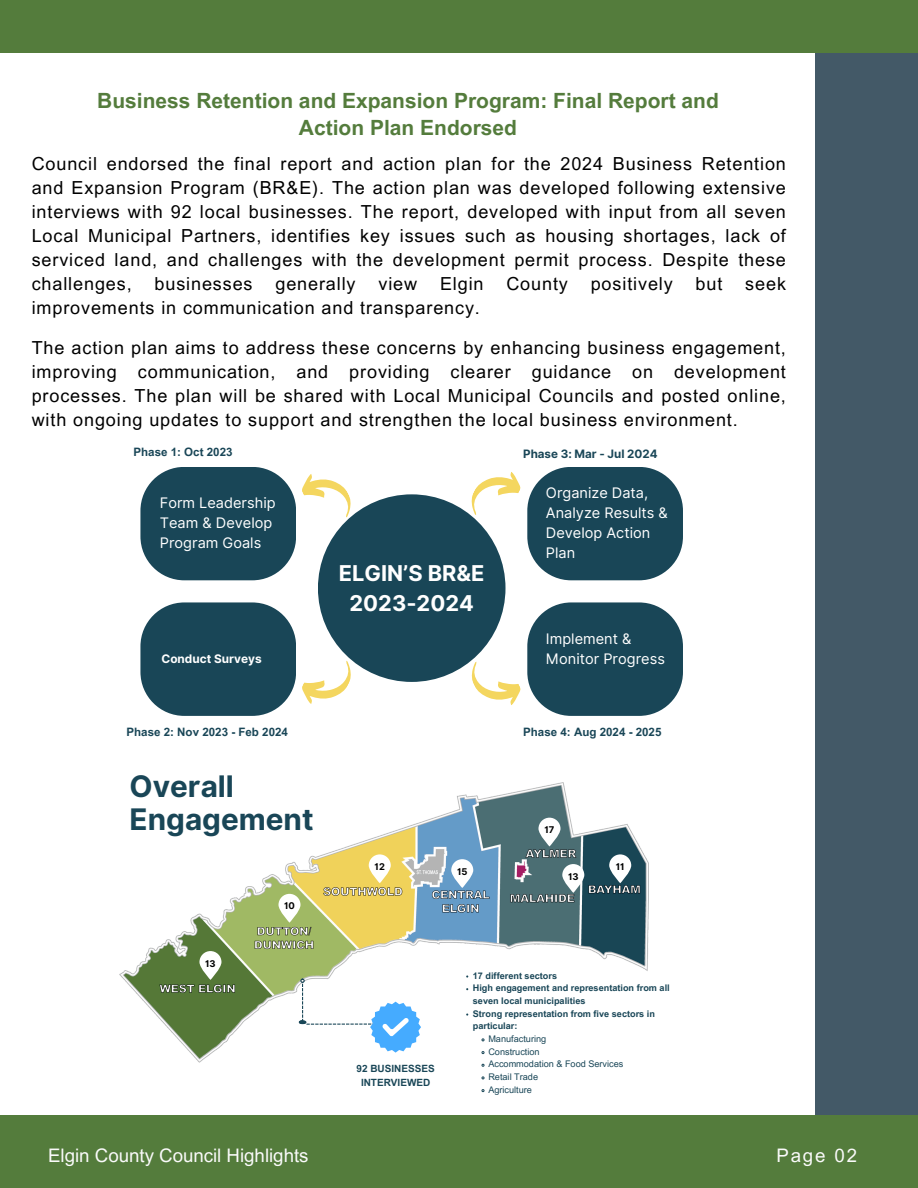
<style>
.page{position:relative;width:918px;height:1188px;background:#fff}
.page>*{position:absolute;margin:0;border:0;box-sizing:border-box;transform-origin:0 0}
.t1{font:700 29.7px/32.5px "Inter";color:#194657}
.t2{font:700 21.75px/30.5px "Inter";color:#fff;text-align:center}
.t3{font:700 21px/27px "Arial MT Pro";color:#547c3c;text-align:center}
.t4{font:18.75px "Arial MT Pro";color:#fafafa}
.t5{font:18px/24px "Arial MT Pro";letter-spacing:.05em;color:#000;text-align:justify}
.t6{font:14.55px/20.1px "Inter";color:#fff}
.t7{font:700 11.85px "Inter";color:#fff}
.t8{font:700 11.55px "Arial MT Pro";color:#194657}
.t9{font:700 11.55px "Inter";color:#194657}
.t10{font:700 10.05px/14px "Arial MT Pro";color:#194657;text-align:center}
.t11{font:700 9.3px "Inter";color:#000}
.t12{font:700 9.15px/12.8px "Arial MT Pro";color:#194657}
.t13{font:9.15px "Arial MT Pro";color:#194657}
</style>
<div class="page">
<div style="left:815px;top:0;width:103px;height:1149px;background:#435967"></div>
<div style="left:0;top:1115px;width:918px;height:73px;background:#547c3c"></div>
<div style="left:0;top:0;width:918px;height:53px;background:#547c3c"></div>
<svg style="left:471px;top:472px;width:50px;height:43px"></svg>
<div style="left:318px;top:494px;width:188px;height:188px;background:#194657;border-radius:50%"></div>
<div style="left:140px;top:602px;width:156px;height:114px;background:#194657;border-radius:44px"></div>
<div style="left:140px;top:467px;width:156px;height:113px;background:#194657;border-radius:44px"></div>
<div style="left:527px;top:602px;width:156px;height:114px;background:#194657;border-radius:44px"></div>
<div style="left:527px;top:467px;width:156px;height:113px;background:#194657;border-radius:44px"></div>
<svg style="left:302px;top:474px;width:55px;height:56px"></svg>
<svg style="left:465px;top:649px;width:56px;height:56px"></svg>
<svg style="left:302px;top:648px;width:56px;height:56px"></svg>
<img style="left:119px;top:782px;width:529px;height:281px">
<svg style="left:609px;top:854px;width:22px;height:29px"></svg>
<svg style="left:538px;top:818px;width:23px;height:28px"></svg>
<svg style="left:562px;top:864px;width:22px;height:29px"></svg>
<svg style="left:451px;top:859px;width:22px;height:29px"></svg>
<svg style="left:369px;top:854px;width:22px;height:29px"></svg>
<svg style="left:278px;top:894px;width:23px;height:29px"></svg>
<svg style="left:199px;top:951px;width:22px;height:29px"></svg>
<svg style="left:299px;top:979px;width:122px;height:74px"></svg>
<h6 class="t3" style="left:97px;top:89px;width:623px">Business Retention and Expansion Program: Final Report and<br>Action Plan Endorsed</h6>
<h3 class="t5" style="left:32px;top:154px;width:756px">Council endorsed the final report and action plan for the 2024 Business Retention and Expansion Program (BR&amp;E). The action plan was developed following extensive interviews with 92 local businesses. The report, developed with input from all seven Local Municipal Partners, identifies key issues such as housing shortages, lack of serviced land, and challenges with the development permit process. Despite these challenges,</h3>
<h3 class="t5" style="left:155px;top:274px;width:100px">businesses</h3>
<h3 class="t5" style="left:275px;top:274px;width:82px">generally</h3>
<h3 class="t5" style="left:378px;top:274px;width:40px">view</h3>
<h3 class="t5" style="left:440px;top:274px;width:45px">Elgin</h3>
<h3 class="t5" style="left:506px;top:274px;width:63px">County</h3>
<h3 class="t5" style="left:591px;top:274px;width:84px">positively</h3>
<h3 class="t5" style="left:696px;top:274px;width:28px">but</h3>
<h3 class="t5" style="left:745px;top:274px;width:42px">seek</h3>
<h3 class="t5" style="left:32px;top:298px;width:450px">improvements in communication and transparency.</h3>
<h4 class="t5" style="left:32px;top:338px;width:756px">The action plan aims to address these concerns by enhancing business engagement, improving communication, and providing clearer guidance on development processes. The plan will be shared with Local Municipal Councils and posted online, with ongoing updates to support and strengthen the local business environment.</h4>
<p class="t8" style="left:133px;top:447px;width:101px">Phase 1: Oct 2023</p>
<h2 class="t6" style="left:160px;top:493px;width:117px">Form Leadership<br>Team &amp; Develop<br>Program Goals</h2>
<h6 class="t7" style="left:162px;top:651px;width:102px">Conduct Surveys</h6>
<p class="t8" style="left:126px;top:728px;width:163px">Phase 2: Nov 2023 - Feb 2024</p>
<h6 class="t1" style="left:130px;top:770px;width:186px">Overall<br>Engagement</h6>
<p class="t11" style="left:205px;top:958px;width:12px">13</p>
<p class="t11" style="left:284px;top:900px;width:12px">10</p>
<h5 class="t9" style="left:523px;top:447px;width:136px">Phase 3: Mar - Jul 2024</h5>
<h5 class="t2" style="left:339px;top:558px;width:147px">ELGIN’S BR&amp;E<br>2023-2024</h5>
<p class="t11" style="left:375px;top:861px;width:12px">12</p>
<p class="t11" style="left:457px;top:866px;width:12px">15</p>
<h5 class="t6" style="left:546px;top:483px;width:123px">Organize Data,<br>Analyze Results &amp;<br>Develop Action<br>Plan</h5>
<p class="t6" style="left:546px;top:628px;width:121px">Implement &amp;<br>Monitor Progress</p>
<p class="t8" style="left:523px;top:728px;width:140px">Phase 4: Aug 2024 - 2025</p>
<p class="t11" style="left:545px;top:824px;width:11px">17</p>
<p class="t11" style="left:568px;top:871px;width:12px">13</p>
<p class="t11" style="left:616px;top:861px;width:10px">11</p>
<p class="t10" style="left:357px;top:1063px;width:80px">92 BUSINESSES<br>INTERVIEWED</p>
<h6 class="t12" style="left:473px;top:970px;width:86px">17 different sectors</h6>
<h1 class="t12" style="left:473px;top:983px;width:198px">High engagement and representation from all seven local municipalities</h1>
<p class="t12" style="left:473px;top:1008px;width:184px">Strong representation from five sectors in particular:</p>
<p class="t13" style="left:488px;top:1035px;width:59px">Manufacturing</p>
<p class="t13" style="left:488px;top:1048px;width:53px">Construction</p>
<p class="t13" style="left:488px;top:1061px;width:137px">Accommodation &amp; Food Services</p>
<p class="t13" style="left:488px;top:1073px;width:51px">Retail Trade</p>
<p class="t13" style="left:488px;top:1086px;width:45px">Agriculture</p>
<h4 class="t4" style="left:48px;top:1149px;width:262px">Elgin County Council Highlights</h4>
<h6 class="t4" style="left:776px;top:1149px;width:82px">Page 02</h6>
</div>
